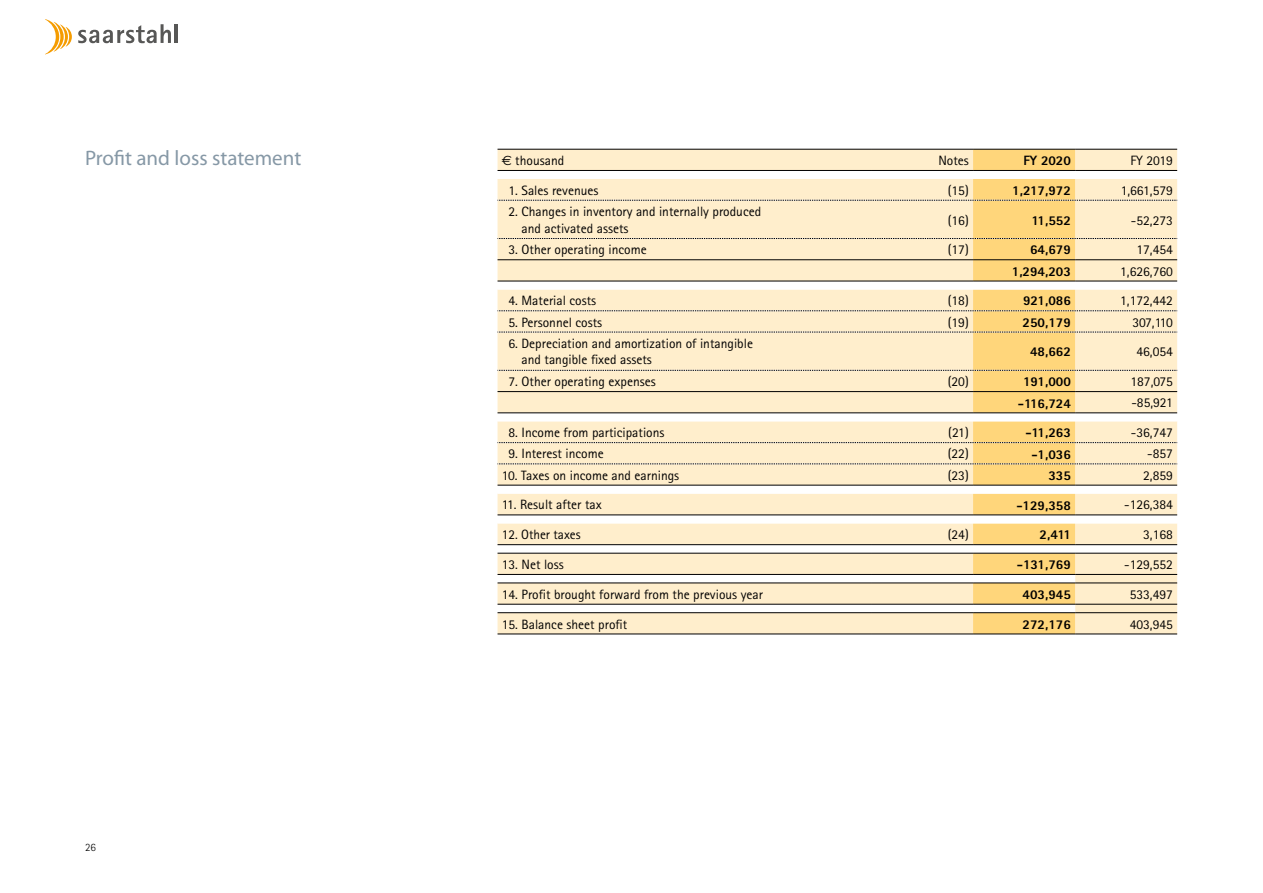
<style>
.page{position:relative;width:1263px;height:893px;background:#fff}
.page>*{position:absolute;margin:0;border:0;box-sizing:border-box;transform-origin:0 0}
.t1{font:21px "Myriad";color:#8698a6}
.t2{font:13.5px/16.2px "Rotis Sans Serif";color:#000}
.t3{font:800 13.5px "Rotis Sans Serif";color:#000}
.t4{font:300 11.25px "Rotis Sans Serif";color:#000}
.s1{font-family:"Euro Sans"}
</style>
<div class="page">
<hr style="left:175px;top:24px;width:3px;height:19px;background:#575756">
<svg style="left:45px;top:19px;width:27px;height:35px"></svg>
<svg style="left:78px;top:24px;width:93px;height:19px"></svg>
<div style="left:497px;top:150px;width:680px;height:484px;background:#fec"></div>
<div style="left:973px;top:150px;width:102px;height:484px;background:#ffd67b"></div>
<svg style="left:497px;top:171px;width:680px;height:441px;background:#fceac4"></svg>
<svg style="left:497px;top:413px;width:680px;height:140px;fill:#fec"></svg>
<hr style="left:497px;top:485px;width:374px;height:1px;background:#000">
<hr style="left:871px;top:485px;width:102px;height:1px;background:#000">
<hr style="left:973px;top:485px;width:102px;height:1px;background:#000">
<hr style="left:1075px;top:485px;width:102px;height:1px;background:#000">
<hr style="left:497px;top:149px;width:374px;height:1px;background:#000">
<hr style="left:871px;top:149px;width:102px;height:1px;background:#000">
<hr style="left:973px;top:149px;width:102px;height:1px;background:#000">
<hr style="left:1075px;top:149px;width:102px;height:1px;background:#000">
<hr style="left:497px;top:170px;width:374px;height:1px;background:#000">
<hr style="left:871px;top:170px;width:102px;height:1px;background:#000">
<hr style="left:973px;top:170px;width:102px;height:1px;background:#000">
<hr style="left:1075px;top:170px;width:102px;height:1px;background:#000">
<hr style="left:497px;top:259px;width:374px;height:1px;background:#000">
<hr style="left:871px;top:259px;width:102px;height:1px;background:#000">
<hr style="left:973px;top:259px;width:102px;height:1px;background:#000">
<hr style="left:1075px;top:259px;width:102px;height:1px;background:#000">
<hr style="left:497px;top:281px;width:374px;height:1px;background:#000">
<hr style="left:871px;top:281px;width:102px;height:1px;background:#000">
<hr style="left:973px;top:281px;width:102px;height:1px;background:#000">
<hr style="left:1075px;top:281px;width:102px;height:1px;background:#000">
<hr style="left:497px;top:391px;width:374px;height:1px;background:#000">
<hr style="left:871px;top:391px;width:102px;height:1px;background:#000">
<hr style="left:973px;top:391px;width:102px;height:1px;background:#000">
<hr style="left:1075px;top:391px;width:102px;height:1px;background:#000">
<hr style="left:497px;top:412px;width:374px;height:1px;background:#000">
<hr style="left:871px;top:412px;width:102px;height:1px;background:#000">
<hr style="left:973px;top:412px;width:102px;height:1px;background:#000">
<hr style="left:1075px;top:412px;width:102px;height:1px;background:#000">
<hr style="left:497px;top:514px;width:374px;height:1px;background:#000">
<hr style="left:871px;top:514px;width:102px;height:1px;background:#000">
<hr style="left:973px;top:514px;width:102px;height:1px;background:#000">
<hr style="left:1075px;top:514px;width:102px;height:1px;background:#000">
<hr style="left:497px;top:544px;width:374px;height:1px;background:#000">
<hr style="left:871px;top:544px;width:102px;height:1px;background:#000">
<hr style="left:973px;top:544px;width:102px;height:1px;background:#000">
<hr style="left:1075px;top:544px;width:102px;height:1px;background:#000">
<hr style="left:497px;top:553px;width:374px;height:1px;background:#000">
<hr style="left:871px;top:553px;width:102px;height:1px;background:#000">
<hr style="left:973px;top:553px;width:102px;height:1px;background:#000">
<hr style="left:1075px;top:553px;width:102px;height:1px;background:#000">
<hr style="left:497px;top:574px;width:374px;height:1px;background:#000">
<hr style="left:871px;top:574px;width:102px;height:1px;background:#000">
<hr style="left:973px;top:574px;width:102px;height:1px;background:#000">
<hr style="left:1075px;top:574px;width:102px;height:1px;background:#000">
<hr style="left:497px;top:583px;width:374px;height:1px;background:#000">
<hr style="left:871px;top:583px;width:102px;height:1px;background:#000">
<hr style="left:973px;top:583px;width:102px;height:1px;background:#000">
<hr style="left:1075px;top:583px;width:102px;height:1px;background:#000">
<hr style="left:497px;top:604px;width:374px;height:1px;background:#000">
<hr style="left:871px;top:604px;width:102px;height:1px;background:#000">
<hr style="left:973px;top:604px;width:102px;height:1px;background:#000">
<hr style="left:1075px;top:604px;width:102px;height:1px;background:#000">
<hr style="left:497px;top:612px;width:374px;height:1px;background:#000">
<hr style="left:871px;top:612px;width:102px;height:1px;background:#000">
<hr style="left:973px;top:612px;width:102px;height:1px;background:#000">
<hr style="left:1075px;top:612px;width:102px;height:1px;background:#000">
<hr style="left:497px;top:634px;width:374px;height:1px;background:#000">
<hr style="left:871px;top:634px;width:102px;height:1px;background:#000">
<hr style="left:973px;top:634px;width:102px;height:1px;background:#000">
<hr style="left:1075px;top:634px;width:102px;height:1px;background:#000">
<svg style="left:497px;top:200px;width:680px;height:1px"></svg>
<svg style="left:497px;top:238px;width:680px;height:1px"></svg>
<svg style="left:497px;top:311px;width:680px;height:1px"></svg>
<svg style="left:497px;top:332px;width:680px;height:1px"></svg>
<svg style="left:497px;top:370px;width:680px;height:1px"></svg>
<svg style="left:497px;top:442px;width:680px;height:1px"></svg>
<svg style="left:497px;top:464px;width:680px;height:1px"></svg>
<h1 class="t1" style="left:85px;top:147px;width:218px">Profit and loss statement</h1>
<p class="t4" style="left:85px;top:840px;width:12px">26</p>
<p class="t2" style="left:502px;top:152px;width:64px"><span class="s1">€</span> thousand</p>
<p class="t2" style="left:938px;top:152px;width:32px">Notes</p>
<p class="t3" style="left:1023px;top:152px;width:49px">FY 2020</p>
<p class="t2" style="left:1130px;top:152px;width:44px">FY 2019</p>
<p class="t2" style="left:508px;top:182px;width:91px">1. Sales revenues</p>
<p class="t2" style="left:948px;top:182px;width:23px">(15)</p>
<p class="t3" style="left:1012px;top:182px;width:60px">1,217,972</p>
<p class="t2" style="left:1121px;top:182px;width:54px">1,661,579</p>
<p class="t2" style="left:521px;top:204px;width:241px;text-indent:-13px">2. Changes in inventory and internally produced and activated assets</p>
<p class="t2" style="left:948px;top:212px;width:23px">(16)</p>
<p class="t3" style="left:1031px;top:211px;width:41px">11,552</p>
<p class="t2" style="left:1131px;top:212px;width:43px">-52,273</p>
<p class="t2" style="left:508px;top:242px;width:140px">3. Other operating income</p>
<p class="t2" style="left:948px;top:242px;width:23px">(17)</p>
<p class="t3" style="left:1030px;top:241px;width:42px">64,679</p>
<p class="t2" style="left:1136px;top:242px;width:38px">17,454</p>
<p class="t3" style="left:1012px;top:263px;width:61px">1,294,203</p>
<p class="t2" style="left:1120px;top:263px;width:54px">1,626,760</p>
<p class="t2" style="left:508px;top:293px;width:89px">4. Material costs</p>
<p class="t2" style="left:948px;top:293px;width:23px">(18)</p>
<p class="t3" style="left:1023px;top:292px;width:49px">921,086</p>
<p class="t2" style="left:1120px;top:293px;width:54px">1,172,442</p>
<p class="t2" style="left:508px;top:314px;width:95px">5. Personnel costs</p>
<p class="t2" style="left:948px;top:314px;width:23px">(19)</p>
<p class="t3" style="left:1022px;top:314px;width:50px">250,179</p>
<p class="t2" style="left:1132px;top:314px;width:42px">307,110</p>
<p class="t2" style="left:521px;top:335px;width:233px;text-indent:-13px">6. Depreciation and amortization of intangible and tangible fixed assets</p>
<p class="t3" style="left:1030px;top:343px;width:42px">48,662</p>
<p class="t2" style="left:1136px;top:344px;width:38px">46,054</p>
<p class="t2" style="left:508px;top:373px;width:149px">7. Other operating expenses</p>
<p class="t2" style="left:948px;top:373px;width:23px">(20)</p>
<p class="t3" style="left:1023px;top:373px;width:49px">191,000</p>
<p class="t2" style="left:1130px;top:373px;width:44px">187,075</p>
<p class="t3" style="left:1018px;top:394px;width:55px">-116,724</p>
<p class="t2" style="left:1131px;top:395px;width:43px">-85,921</p>
<p class="t2" style="left:508px;top:424px;width:157px">8. Income from participations</p>
<p class="t2" style="left:948px;top:424px;width:22px">(21)</p>
<p class="t3" style="left:1025px;top:424px;width:47px">-11,263</p>
<p class="t2" style="left:1131px;top:424px;width:43px">-36,747</p>
<p class="t2" style="left:508px;top:446px;width:97px">9. Interest income</p>
<p class="t2" style="left:948px;top:446px;width:23px">(22)</p>
<p class="t3" style="left:1031px;top:445px;width:41px">-1,036</p>
<p class="t2" style="left:1147px;top:446px;width:27px">-857</p>
<p class="t2" style="left:502px;top:467px;width:179px">10. Taxes on income and earnings</p>
<p class="t2" style="left:948px;top:467px;width:23px">(23)</p>
<p class="t3" style="left:1048px;top:467px;width:24px">335</p>
<p class="t2" style="left:1143px;top:467px;width:31px">2,859</p>
<p class="t2" style="left:502px;top:497px;width:101px">11. Result after tax</p>
<p class="t3" style="left:1016px;top:496px;width:56px">-129,358</p>
<p class="t2" style="left:1124px;top:497px;width:50px">-126,384</p>
<p class="t2" style="left:502px;top:526px;width:80px">12. Other taxes</p>
<p class="t2" style="left:948px;top:526px;width:23px">(24)</p>
<p class="t3" style="left:1039px;top:526px;width:33px">2,411</p>
<p class="t2" style="left:1143px;top:526px;width:31px">3,168</p>
<p class="t2" style="left:502px;top:556px;width:63px">13. Net loss</p>
<p class="t3" style="left:1017px;top:556px;width:56px">-131,769</p>
<p class="t2" style="left:1124px;top:556px;width:50px">-129,552</p>
<p class="t2" style="left:502px;top:586px;width:263px">14. Profit brought forward from the previous year</p>
<p class="t3" style="left:1022px;top:586px;width:50px">403,945</p>
<p class="t2" style="left:1130px;top:586px;width:45px">533,497</p>
<p class="t2" style="left:502px;top:616px;width:127px">15. Balance sheet profit</p>
<p class="t3" style="left:1022px;top:615px;width:50px">272,176</p>
<p class="t2" style="left:1130px;top:616px;width:45px">403,945</p>
</div>
